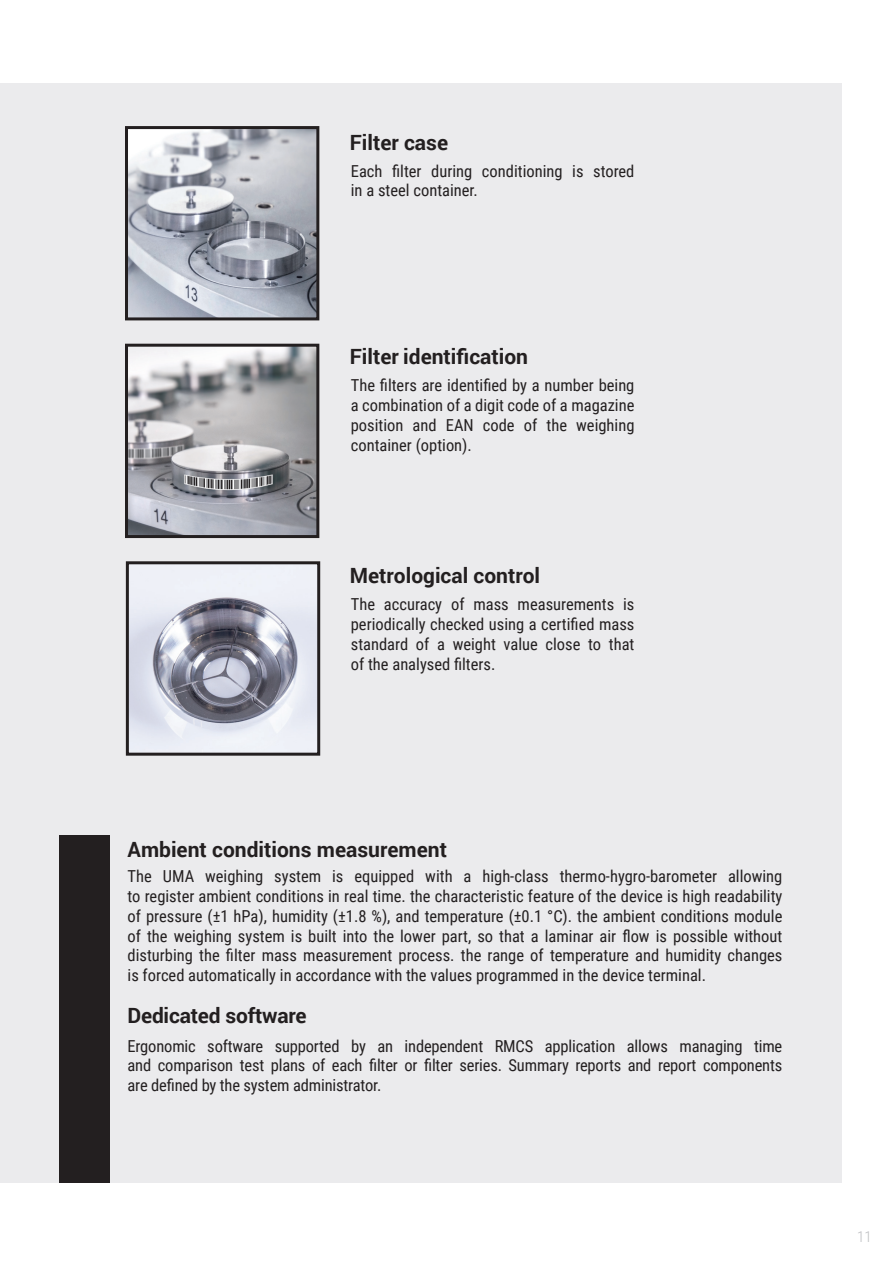
<style>
.page{position:relative;width:893px;height:1263px;background:#fff}
.page>*{position:absolute;margin:0;border:0;box-sizing:border-box;transform-origin:0 0}
.t1{font:700 21px "Roboto";color:#231f20}
.t2{font:16.5px/19.8px "Roboto Condensed";color:#231f20;text-align:justify}
.t3{font:300 15px "Roboto Condensed";color:#bcbdc0}
</style>
<div class="page">
<div style="left:0;top:83px;width:842px;height:1099px;background:#ebebed"></div>
<img style="left:129px;top:130px;width:186px;height:186px">
<div style="left:125px;top:126px;width:194px;height:194px;border:3px solid #231f20"></div>
<img style="left:129px;top:348px;width:186px;height:186px">
<div style="left:125px;top:344px;width:194px;height:194px;border:3px solid #231f20"></div>
<img style="left:130px;top:565px;width:186px;height:187px">
<div style="left:126px;top:561px;width:194px;height:195px;border:3px solid #231f20"></div>
<div style="left:59px;top:835px;width:50px;height:347px;background:#231f20"></div>
<p class="t1" style="left:350px;top:127px;width:100px">Filter case</p>
<p class="t2" style="left:351px;top:160px;width:285px">Each filter during conditioning is stored in a steel container.</p>
<p class="t1" style="left:350px;top:342px;width:180px">Filter identification</p>
<p class="t2" style="left:351px;top:375px;width:285px">The filters are identified by a number being a combination of a digit code of a magazine position and EAN code of the weighing container (option).</p>
<p class="t1" style="left:350px;top:561px;width:192px">Metrological control</p>
<p class="t2" style="left:351px;top:594px;width:285px">The accuracy of mass measurements is periodically checked using a certified mass standard of a weight value close to that of the analysed filters.</p>
<p class="t1" style="left:128px;top:834px;width:321px">Ambient conditions measurement</p>
<p class="t2" style="left:128px;top:866px;width:656px">The UMA weighing system is equipped with a high-class thermo-hygro-barometer allowing to register ambient conditions in real time. the characteristic feature of the device is high readability of pressure (±1 hPa), humidity (±1.8 %), and temperature (±0.1 °C). the ambient conditions module of the weighing system is built into the lower part, so that a laminar air flow is possible without disturbing the filter mass measurement process. the range of temperature and humidity changes is forced automatically in accordance with the values programmed in the device terminal.</p>
<p class="t1" style="left:128px;top:1001px;width:181px">Dedicated software</p>
<p class="t2" style="left:128px;top:1035px;width:656px">Ergonomic software supported by an independent RMCS application allows managing time and comparison test plans of each filter or filter series. Summary reports and report components are defined by the system administrator.</p>
<p class="t3" style="left:857px;top:1226px;width:16px">11</p>
</div>
